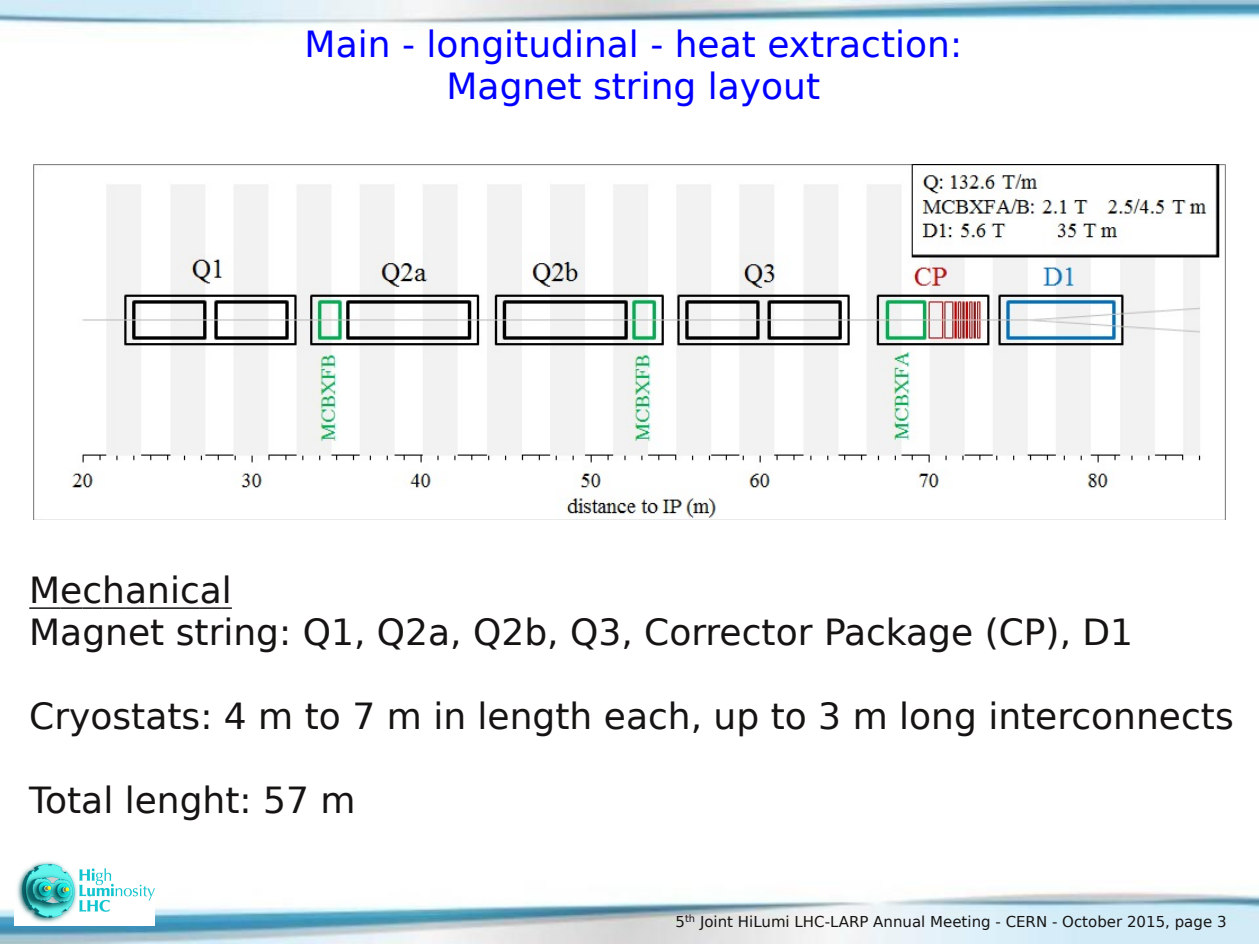
<style>
.page{position:relative;width:1259px;height:944px;background:#fff}
.page>*{position:absolute;margin:0;border:0;box-sizing:border-box;transform-origin:0 0}
.t1{font:36px/41.8px "Bitstream Vera Sans";color:#161413}
.t2{font:36px/41.8px "Bitstream Vera Sans";color:#00f;text-align:center}
.t3{font:15px "Bitstream Vera Sans";color:#161413}
</style>
<div class="page">
<img style="left:0;top:0;width:1259px;height:944px">
<img style="left:14px;top:858px;width:140px;height:68px">
<img style="left:34px;top:164px;width:1191px;height:355px">
<hr style="left:29px;top:607px;width:31px;height:2px;background:#161413">
<hr style="left:60px;top:607px;width:22px;height:2px;background:#161413">
<hr style="left:82px;top:607px;width:20px;height:2px;background:#161413">
<hr style="left:102px;top:607px;width:23px;height:2px;background:#161413">
<hr style="left:125px;top:607px;width:22px;height:2px;background:#161413">
<hr style="left:147px;top:607px;width:23px;height:2px;background:#161413">
<svg style="left:170px;top:607px;width:10px;height:2px"></svg>
<hr style="left:180px;top:607px;width:20px;height:2px;background:#161413">
<hr style="left:200px;top:607px;width:22px;height:2px;background:#161413">
<svg style="left:222px;top:607px;width:10px;height:2px"></svg>
<p class="t2" style="left:305px;top:24px;width:659px">Main - longitudinal - heat extraction:<br>Magnet string layout</p>
<p class="t1" style="left:29px;top:570px;width:1105px">Mechanical<br>Magnet string: Q1, Q2a, Q2b, Q3, Corrector Package (CP), D1</p>
<p class="t1" style="left:29px;top:695px;width:1206px">Cryostats: 4 m to 7 m in length each, up to 3 m long interconnects</p>
<p class="t1" style="left:29px;top:779px;width:328px">Total lenght: 57 m</p>
<p class="t3" style="left:675px;top:913px;width:552px">5<sup>th</sup> Joint HiLumi LHC-LARP Annual Meeting - CERN - October 2015, page 3</p>
</div>
